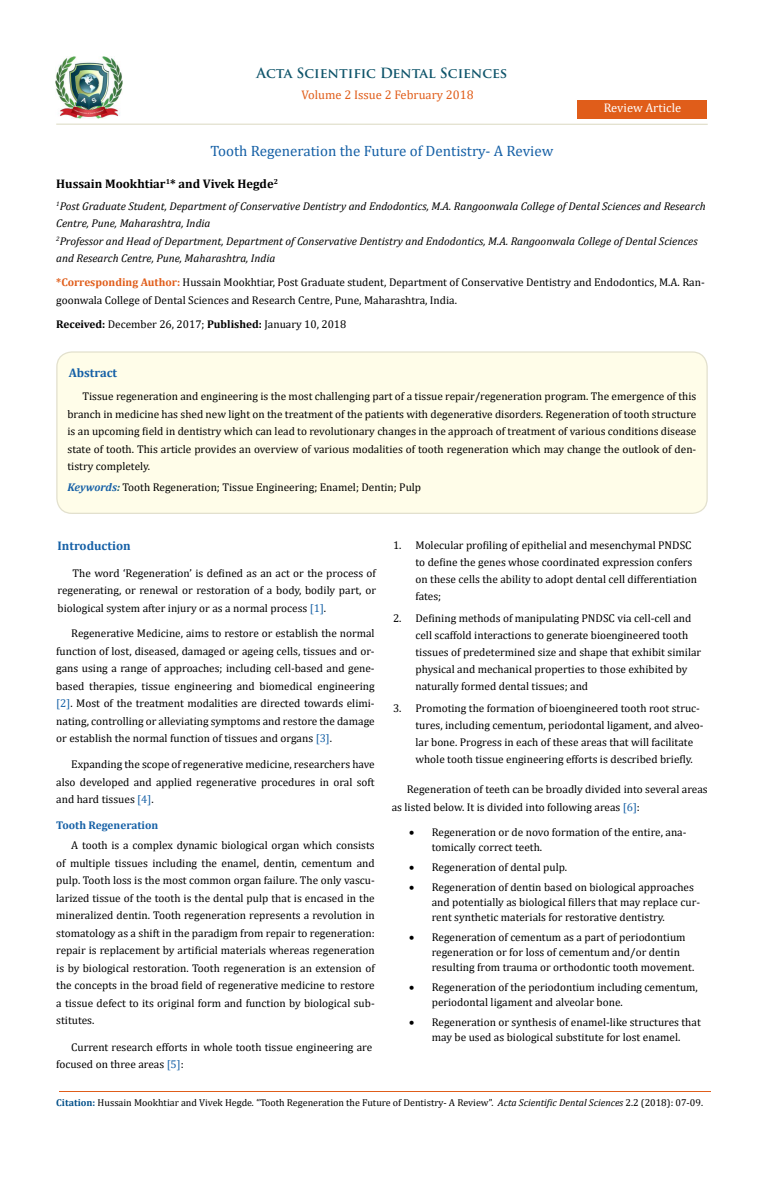
<style>
.page{position:relative;width:764px;height:1183px;background:#fff}
.page>*{position:absolute;margin:0;border:0;box-sizing:border-box;transform-origin:0 0}
.t1{font:15px "Cambria";color:#1560a6}
.t2{font:700 13.75px "Trajan Pro";color:#0e546a}
.t3{font:700 12.5px "Cambria";color:#000}
.t4{font:12.5px "Cambria";color:#e05d1a}
.t5{font:700 12.5px "Cambria";color:#1560a6}
.t6{font:12.5px "Cambria";color:#fff}
.t7{font:11.25px/17.5px "Cambria";color:#000}
.t8{font:italic 11.25px/17.5px "Cambria";color:#000}
.t9{font:700 11.25px "Cambria";color:#1560a6}
.t10{font:10px "Cambria";color:#000}
.s1{font-weight:700;color:#e05d1a}
.s2{font-weight:700}
.s3{font-weight:700;font-style:italic;color:#1560a6}
.s4{font-weight:700;font-style:italic;color:#0e546a}
.s5{color:#1560a6}
.s6{font-weight:700;color:#035089}
.s7{font-style:italic}
</style>
<div class="page">
<img style="left:56px;top:57px;width:66px;height:61px">
<div style="left:578px;top:100px;width:129px;height:19px;background:#e05d1a"></div>
<div style="left:57px;top:352px;width:650px;height:161px;background:#fffde9;border-radius:15px"></div>
<div style="left:56px;top:351px;width:652px;height:163px;border:1px solid #e2e0cd;border-radius:15px"></div>
<hr style="left:59px;top:1091px;width:651px;height:1px;background:#e05d1a">
<hr style="left:56px;top:123px;width:651px;height:2px;background:#e2e0cd">
<p class="t2" style="left:256px;top:64px;width:252px">Acta Scientific Dental Sciences</p>
<p class="t4" style="left:301px;top:88px;width:174px">Volume 2 Issue 2 February 2018</p>
<p class="t6" style="left:604px;top:101px;width:79px">Review Article</p>
<h1 class="t1" style="left:210px;top:142px;width:344px">Tooth Regeneration the Future of Dentistry- A Review</h1>
<p class="t3" style="left:56px;top:175px;width:223px">Hussain Mookhtiar<sup>1</sup>* and Vivek Hegde<sup>2</sup></p>
<p class="t8" style="left:56px;top:197px;width:651px"><sup>1</sup>Post Graduate Student, Department of Conservative Dentistry and Endodontics, M.A. Rangoonwala College of Dental Sciences and Research Centre, Pune, Maharashtra, India<br><sup>2</sup>Professor and Head of Department, Department of Conservative Dentistry and Endodontics, M.A. Rangoonwala College of Dental Sciences and Research Centre, Pune, Maharashtra, India</p>
<p class="t7" style="left:56px;top:273px;width:650px"><span class="s1">*Corresponding Author:</span> Hussain Mookhtiar, Post Graduate student, Department of Conservative Dentistry and Endodontics, M.A. Ran&shy;goonwala College of Dental Sciences and Research Centre, Pune, Maharashtra, India.</p>
<p class="t7" style="left:56px;top:315px;width:292px"><span class="s2">Received:</span> December 26, 2017; <span class="s2">Published:</span> January 10, 2018</p>
<p class="t5" style="left:69px;top:363px;width:50px">Abstract</p>
<p class="t7" style="left:67px;top:388px;width:630px;text-align:justify;text-indent:15px">Tissue regeneration and engineering is the most challenging part of a tissue repair/regeneration program. The emergence of this branch in medicine has shed new light on the treatment of the patients with degenerative disorders. Regeneration of tooth structure is an upcoming field in dentistry which can lead to revolutionary changes in the approach of treatment of various conditions disease state of tooth. This article provides an overview of various modalities of tooth regeneration which may change the outlook of den&shy;tistry completely.</p>
<p class="t7" style="left:68px;top:478px;width:355px"><span class="s3">Keywords</span><span class="s4">:</span> Tooth Regeneration; Tissue Engineering; Enamel; Dentin; Pulp</p>
<p class="t5" style="left:58px;top:537px;width:75px">Introduction</p>
<p class="t7" style="left:58px;top:564px;width:320px;text-align:justify;text-indent:15px">The word ‘Regeneration’ is defined as an act or the process of regenerating, or renewal or restoration of a body, bodily part, or biological system after injury or as a normal process <span class="s5">[1]</span>.</p>
<p class="t7" style="left:56px;top:624px;width:320px;text-align:justify;text-indent:15px">Regenerative Medicine, aims to restore or establish the normal function of lost, diseased, damaged or ageing cells, tissues and or&shy;gans using a range of approaches; including cell-based and gene&shy;based therapies, tissue engineering and biomedical engineering <span class="s5">[2]</span>. Most of the treatment modalities are directed towards elimi&shy;nating, controlling or alleviating symptoms and restore the damage or establish the normal function of tissues and organs <span class="s5">[3]</span>.</p>
<p class="t7" style="left:56px;top:755px;width:320px;text-align:justify;text-indent:15px">Expanding the scope of regenerative medicine, researchers have also developed and applied regenerative procedures in oral soft and hard tissues <span class="s5">[4]</span>.</p>
<p class="t9" style="left:56px;top:817px;width:103px">Tooth Regeneration</p>
<p class="t7" style="left:56px;top:836px;width:320px;text-align:justify;text-indent:15px">A tooth is a complex dynamic biological organ which consists of multiple tissues including the enamel, dentin, cementum and pulp. Tooth loss is the most common organ failure. The only vascu&shy;larized tissue of the tooth is the dental pulp that is encased in the mineralized dentin. Tooth regeneration represents a revolution in stomatology as a shift in the paradigm from repair to regeneration: repair is replacement by artificial materials whereas regeneration is by biological restoration. Tooth regeneration is an extension of the concepts in the broad field of regenerative medicine to restore a tissue defect to its original form and function by biological sub&shy;stitutes.</p>
<p class="t7" style="left:56px;top:1038px;width:317px;text-indent:15px">Current research efforts in whole tooth tissue engineering are focused on three areas <span class="s5">[5]</span>:</p>
<p class="t7" style="left:415px;top:537px;width:283px;line-height:16.9px;text-indent:-22px">1. Molecular profiling of epithelial and mesenchymal PNDSC to define the genes whose coordinated expression confers on these cells the ability to adopt dental cell differentiation fates;</p>
<p class="t7" style="left:415px;top:610px;width:287px;line-height:16.9px;text-indent:-22px">2. Defining methods of manipulating PNDSC via cell-cell and cell scaffold interactions to generate bioengineered tooth tissues of predetermined size and shape that exhibit similar physical and mechanical properties to those exhibited by naturally formed dental tissues; and</p>
<p class="t7" style="left:415px;top:700px;width:289px;line-height:16.9px;text-indent:-22px">3. Promoting the formation of bioengineered tooth root struc&shy;tures, including cementum, periodontal ligament, and alveo&shy;lar bone. Progress in each of these areas that will facilitate whole tooth tissue engineering efforts is described briefly.</p>
<p class="t7" style="left:392px;top:780px;width:317px;text-indent:15px">Regeneration of teeth can be broadly divided into several areas as listed below. It is divided into following areas <span class="s5">[6]</span>:</p>
<p class="t7" style="left:432px;top:824px;width:256px;line-height:15px;text-indent:-23px">• Regeneration or de novo formation of the entire, ana&shy;tomically correct teeth.</p>
<p class="t7" style="left:409px;top:858px;width:159px">• Regeneration of dental pulp.</p>
<p class="t7" style="left:432px;top:879px;width:270px;line-height:15px;text-indent:-22px">• Regeneration of dentin based on biological approaches and potentially as biological fillers that may replace cur&shy;rent synthetic materials for restorative dentistry.</p>
<p class="t7" style="left:432px;top:929px;width:264px;line-height:15px;text-indent:-22px">• Regeneration of cementum as a part of periodontium regeneration or for loss of cementum and/or dentin resulting from trauma or orthodontic tooth movement.</p>
<p class="t7" style="left:432px;top:979px;width:268px;line-height:15px;text-indent:-22px">• Regeneration of the periodontium including cementum, periodontal ligament and alveolar bone.</p>
<p class="t7" style="left:409px;top:1014px;width:293px;line-height:15px;text-align:center">• Regeneration or synthesis of enamel-like structures that may be used as biological substitute for lost enamel.</p>
<p class="t10" style="left:56px;top:1097px;width:648px"><span class="s6">Citation:</span> Hussain Mookhtiar and Vivek Hegde<span class="s7">.</span> “Tooth Regeneration the Future of Dentistry- A Review”. <span class="s7">Acta Scientific Dental Sciences</span> 2.2 (2018): 07-09.</p>
</div>
